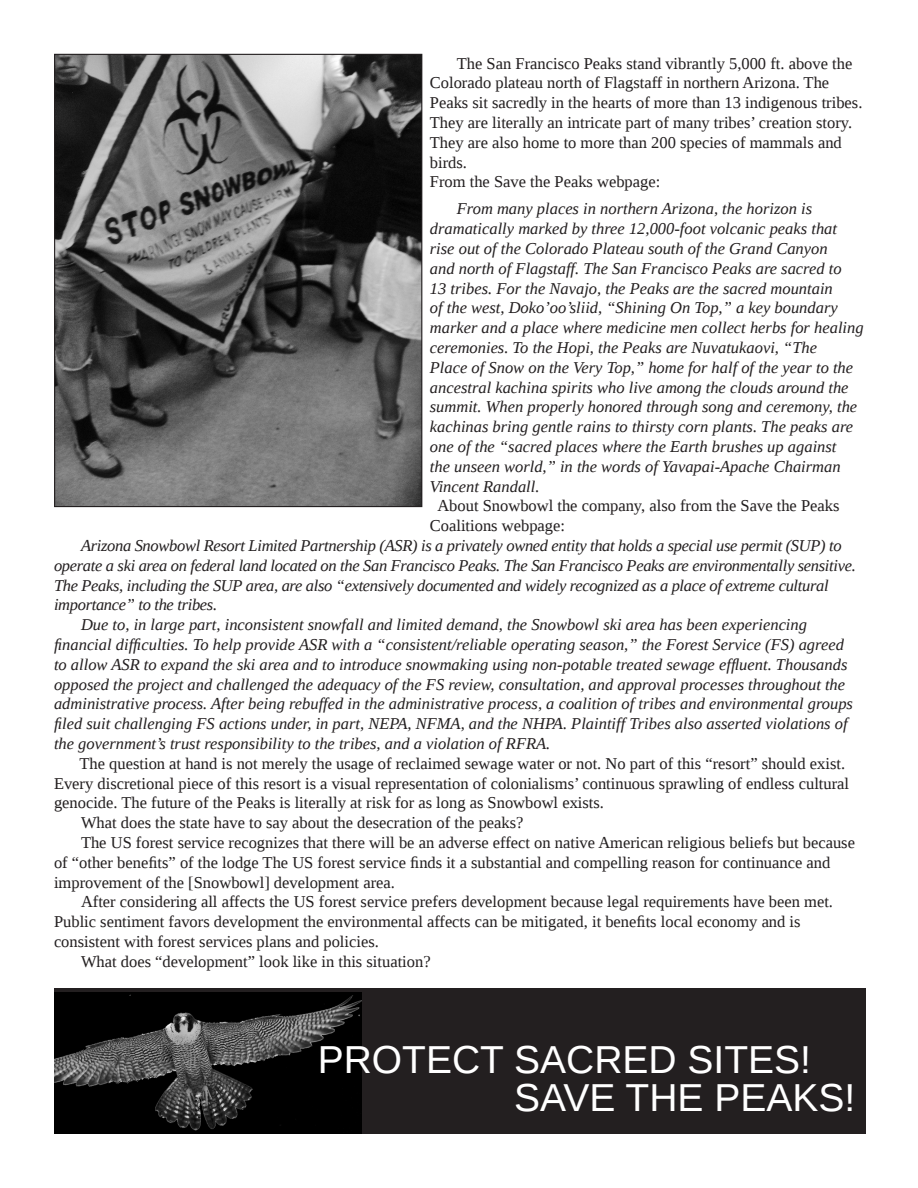
<style>
.page{position:relative;width:918px;height:1188px;background:#fff}
.page>*{position:absolute;margin:0;border:0;box-sizing:border-box;transform-origin:0 0}
.t1{font:39px "Liberation Sans";color:#fff}
.t2{font:italic 16.5px/19.8px "Liberation Serif";color:#231f20}
.t3{font:16.5px/19.8px "Liberation Serif";color:#231f20}
.t4{font:italic 16.5px/19.8px "Liberation Serif";letter-spacing:-.02em;color:#231f20}
</style>
<div class="page">
<img style="left:56px;top:56px;width:364px;height:449px">
<div style="left:54px;top:989px;width:811px;height:145px;background:#231f20"></div>
<img style="left:54px;top:992px;width:307px;height:142px">
<p class="t3" style="left:430px;top:53px;width:434px;text-indent:27px">The San Francisco Peaks stand vibrantly 5,000 ft. above the Colorado plateau north of Flagstaff in northern Arizona. The Peaks sit sacredly in the hearts of more than 13 indigenous tribes.<br>They are literally an intricate part of many tribes’ creation story.<br>They are also home to more than 200 species of mammals and birds.</p>
<p class="t3" style="left:430px;top:172px;width:232px">From the Save the Peaks webpage:</p>
<p class="t2" style="left:430px;top:199px;width:435px;text-indent:27px">From many places in northern Arizona, the horizon is dramatically marked by three 12,000-foot volcanic peaks that rise out of the Colorado Plateau south of the Grand Canyon<br>and north of Flagstaff. The San Francisco Peaks are sacred to<br>13 tribes. For the Navajo, the Peaks are the sacred mountain<br>of the west, Doko’oo’sliid, “Shining On Top,” a key boundary marker and a place where medicine men collect herbs for healing ceremonies. To the Hopi, the Peaks are Nuvatukaovi, “The<br>Place of Snow on the Very Top,” home for half of the year to the ancestral kachina spirits who live among the clouds around the summit. When properly honored through song and ceremony, the kachinas bring gentle rains to thirsty corn plants. The peaks are one of the “sacred places where the Earth brushes up against<br>the unseen world,” in the words of Yavapai-Apache Chairman Vincent Randall.</p>
<p class="t3" style="left:430px;top:496px;width:411px;text-indent:8px">About Snowbowl the company, also from the Save the Peaks<br>Coalitions webpage:</p>
<p class="t4" style="left:54px;top:536px;width:803px;text-indent:27px">Arizona Snowbowl Resort Limited Partnership (ASR) is a privately owned entity that holds a special use permit (SUP) to operate a ski area on federal land located on the San Francisco Peaks. The San Francisco Peaks are environmentally sensitive.<br>The Peaks, including the SUP area, are also “extensively documented and widely recognized as a place of extreme cultural importance” to the tribes.</p>
<p class="t2" style="left:54px;top:615px;width:801px;text-indent:27px">Due to, in large part, inconsistent snowfall and limited demand, the Snowbowl ski area has been experiencing financial difficulties. To help provide ASR with a “consistent/reliable operating season,” the Forest Service (FS) agreed to allow ASR to expand the ski area and to introduce snowmaking using non-potable treated sewage effluent. Thousands opposed the project and challenged the adequacy of the FS review, consultation, and approval processes throughout the administrative process. After being rebuffed in the administrative process, a coalition of tribes and environmental groups filed suit challenging FS actions under, in part, NEPA, NFMA, and the NHPA. Plaintiff Tribes also asserted violations of the government’s trust responsibility to the tribes, and a violation of RFRA.</p>
<p class="t3" style="left:54px;top:753px;width:797px;text-indent:26px">The question at hand is not merely the usage of reclaimed sewage water or not. No part of this “resort” should exist.<br>Every discretional piece of this resort is a visual representation of colonialisms’ continuous sprawling of endless cultural genocide. The future of the Peaks is literally at risk for as long as Snowbowl exists.</p>
<p class="t3" style="left:81px;top:813px;width:444px">What does the state have to say about the desecration of the peaks?</p>
<p class="t3" style="left:54px;top:833px;width:803px;text-indent:27px">The US forest service recognizes that there will be an adverse effect on native American religious beliefs but because of “other benefits” of the lodge The US forest service finds it a substantial and compelling reason for continuance and improvement of the [Snowbowl] development area.</p>
<p class="t3" style="left:54px;top:892px;width:781px;text-indent:27px">After considering all affects the US forest service prefers development because legal requirements have been met.<br>Public sentiment favors development the environmental affects can be mitigated, it benefits local economy and is consistent with forest services plans and policies.</p>
<p class="t3" style="left:81px;top:951px;width:351px">What does “development” look like in this situation?</p>
<p class="t1" style="left:318px;top:1037px;width:495px">PROTECT SACRED SITES!</p>
<p class="t1" style="left:514px;top:1075px;width:343px">SAVE THE PEAKS!</p>
</div>
